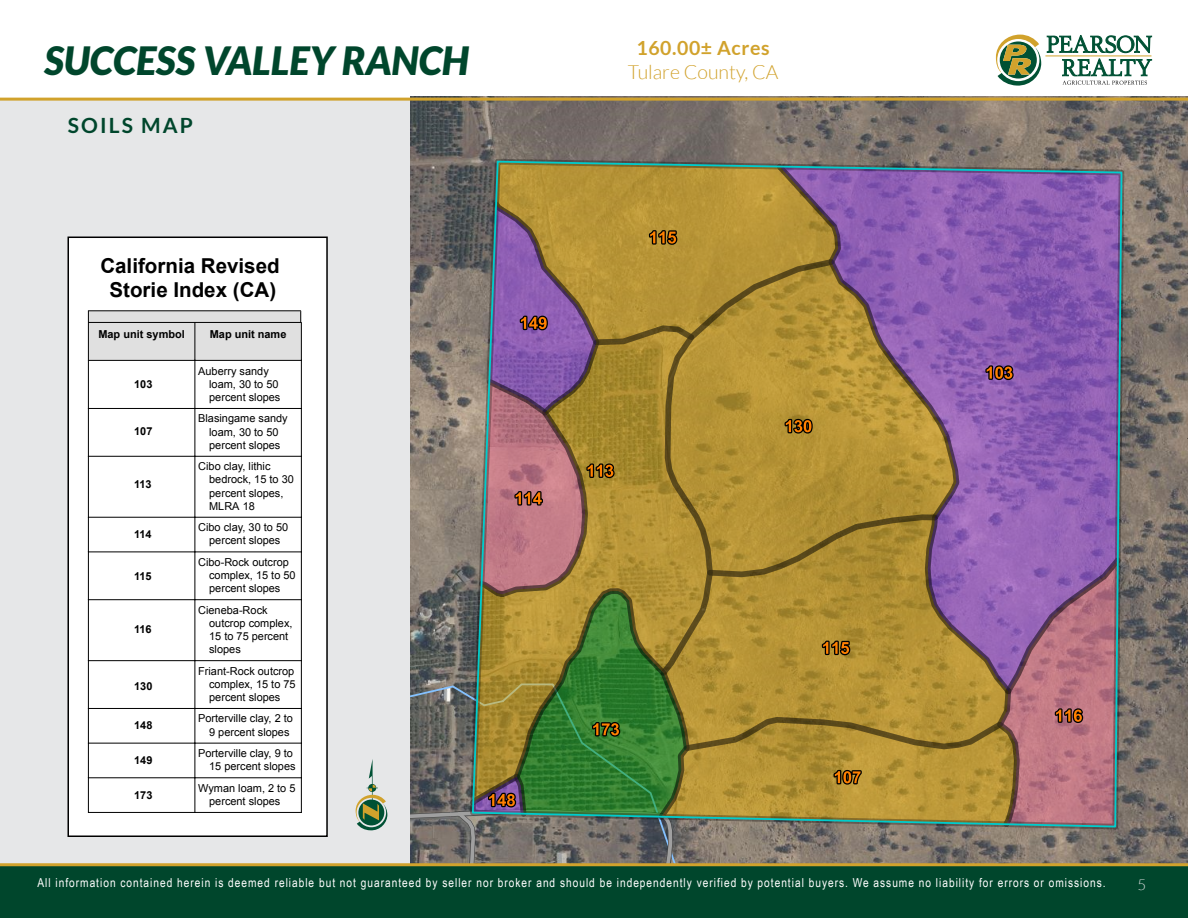
<style>
.page{position:relative;width:1188px;height:918px;background:#fff}
.page>*{position:absolute;margin:0;border:0;box-sizing:border-box;transform-origin:0 0}
.t1{font:italic 900 39px "Lato";color:#00462c}
.t2{font:700 21px "Lato";letter-spacing:.1em;color:#00462c}
.t3{font:700 20.55px/24.6px "Arial";color:#000;text-align:center}
.t4{font:300 19.5px "Lato";color:#d1a22c}
.t5{font:700 19.5px "Lato";letter-spacing:.03em;color:#d1a22c}
.t6{font:300 15px "Lato";color:#dcddde}
.t7{font:12.3px "Arial Narrow";letter-spacing:.08em;color:#fff}
.t8{font:10.95px/13.2px "Arial";color:#000}
.t9{font:700 10.95px "Arial";color:#000}
</style>
<div class="page">
<div style="left:0;top:99px;width:1188px;height:765px;background:#e6e7e8"></div>
<img style="left:410px;top:96px;width:778px;height:767px">
<svg style="left:490px;top:156px;width:354px;height:4px"></svg>
<svg style="left:471px;top:160px;width:652px;height:27px"></svg>
<svg style="left:410px;top:187px;width:714px;height:676px"></svg>
<div style="left:68px;top:237px;width:259px;height:599px;background:#fff"></div>
<div style="left:89px;top:311px;width:211px;height:11px;background:#e0e0e0"></div>
<div style="left:89px;top:323px;width:106px;height:37px;background:#e0e0e0"></div>
<div style="left:195px;top:323px;width:106px;height:37px;background:#e0e0e0"></div>
<hr style="left:88px;top:310px;width:213px;height:1px;background:#000">
<svg style="left:300px;top:310px;width:1px;height:12px"></svg>
<hr style="left:88px;top:322px;width:213px;height:1px;background:#000">
<svg style="left:88px;top:310px;width:1px;height:12px"></svg>
<hr style="left:195px;top:322px;width:1px;height:39px;background:#000">
<hr style="left:88px;top:360px;width:107px;height:1px;background:#000">
<hr style="left:88px;top:322px;width:1px;height:39px;background:#000">
<hr style="left:301px;top:322px;width:1px;height:39px;background:#000">
<hr style="left:194px;top:360px;width:108px;height:1px;background:#000">
<hr style="left:195px;top:360px;width:1px;height:49px;background:#000">
<hr style="left:88px;top:408px;width:107px;height:1px;background:#000">
<hr style="left:88px;top:361px;width:1px;height:48px;background:#000">
<hr style="left:301px;top:360px;width:1px;height:49px;background:#000">
<hr style="left:195px;top:408px;width:107px;height:1px;background:#000">
<hr style="left:195px;top:408px;width:1px;height:48px;background:#000">
<hr style="left:88px;top:456px;width:107px;height:1px;background:#000">
<hr style="left:88px;top:408px;width:1px;height:48px;background:#000">
<hr style="left:301px;top:408px;width:1px;height:48px;background:#000">
<hr style="left:195px;top:456px;width:107px;height:1px;background:#000">
<hr style="left:195px;top:456px;width:1px;height:61px;background:#000">
<hr style="left:88px;top:517px;width:107px;height:1px;background:#000">
<hr style="left:88px;top:456px;width:1px;height:61px;background:#000">
<hr style="left:301px;top:456px;width:1px;height:61px;background:#000">
<hr style="left:195px;top:517px;width:107px;height:1px;background:#000">
<hr style="left:195px;top:517px;width:1px;height:35px;background:#000">
<hr style="left:88px;top:552px;width:107px;height:1px;background:#000">
<hr style="left:88px;top:517px;width:1px;height:35px;background:#000">
<hr style="left:301px;top:517px;width:1px;height:35px;background:#000">
<hr style="left:195px;top:552px;width:107px;height:1px;background:#000">
<hr style="left:195px;top:552px;width:1px;height:48px;background:#000">
<hr style="left:88px;top:599px;width:107px;height:1px;background:#000">
<hr style="left:88px;top:552px;width:1px;height:48px;background:#000">
<hr style="left:301px;top:552px;width:1px;height:48px;background:#000">
<hr style="left:195px;top:599px;width:107px;height:1px;background:#000">
<hr style="left:195px;top:599px;width:1px;height:62px;background:#000">
<hr style="left:88px;top:660px;width:107px;height:1px;background:#000">
<hr style="left:88px;top:600px;width:1px;height:61px;background:#000">
<hr style="left:301px;top:599px;width:1px;height:62px;background:#000">
<hr style="left:195px;top:660px;width:107px;height:1px;background:#000">
<hr style="left:195px;top:660px;width:1px;height:49px;background:#000">
<hr style="left:88px;top:708px;width:107px;height:1px;background:#000">
<hr style="left:88px;top:661px;width:1px;height:48px;background:#000">
<hr style="left:301px;top:660px;width:1px;height:49px;background:#000">
<hr style="left:195px;top:708px;width:107px;height:1px;background:#000">
<hr style="left:195px;top:708px;width:1px;height:35px;background:#000">
<hr style="left:88px;top:743px;width:107px;height:1px;background:#000">
<hr style="left:88px;top:708px;width:1px;height:35px;background:#000">
<hr style="left:301px;top:708px;width:1px;height:35px;background:#000">
<hr style="left:195px;top:743px;width:107px;height:1px;background:#000">
<hr style="left:195px;top:743px;width:1px;height:35px;background:#000">
<hr style="left:88px;top:778px;width:107px;height:1px;background:#000">
<hr style="left:88px;top:743px;width:1px;height:35px;background:#000">
<hr style="left:301px;top:743px;width:1px;height:35px;background:#000">
<hr style="left:195px;top:778px;width:107px;height:1px;background:#000">
<hr style="left:195px;top:778px;width:1px;height:35px;background:#000">
<hr style="left:88px;top:812px;width:107px;height:1px;background:#000">
<hr style="left:88px;top:778px;width:1px;height:35px;background:#000">
<hr style="left:301px;top:778px;width:1px;height:35px;background:#000">
<hr style="left:195px;top:812px;width:107px;height:1px;background:#000">
<div style="left:68px;top:237px;width:260px;height:600px;border:2px solid #000"></div>
<svg style="left:996px;top:35px;width:156px;height:51px"></svg>
<div style="left:0;top:864px;width:1188px;height:54px;background:#00462c"></div>
<hr style="left:0;top:863px;width:1188px;height:3px;background:#d1a22c">
<hr style="left:0;top:98px;width:1188px;height:3px;background:#d1a22c">
<svg style="left:356px;top:759px;width:32px;height:72px"></svg>
<h1 class="t1" style="left:44px;top:38px;width:426px">SUCCESS VALLEY RANCH</h1>
<h2 class="t2" style="left:68px;top:114px;width:127px">SOILS MAP</h2>
<h3 class="t3" style="left:100px;top:254px;width:181px">California Revised<br>Storie Index (CA)</h3>
<p class="t9" style="left:98px;top:327px;width:88px">Map unit symbol</p>
<p class="t9" style="left:210px;top:327px;width:78px">Map unit name</p>
<p class="t9" style="left:134px;top:377px;width:20px">103</p>
<p class="t9" style="left:134px;top:424px;width:20px">107</p>
<p class="t9" style="left:134px;top:477px;width:19px">113</p>
<p class="t8" style="left:209px;top:364px;width:73px;text-indent:-11px">Auberry sandy loam, 30 to 50 percent slopes</p>
<p class="t8" style="left:198px;top:412px;width:91px;text-align:center">Blasingame sandy loam, 30 to 50 percent slopes</p>
<p class="t8" style="left:209px;top:460px;width:86px;text-indent:-11px">Cibo clay, lithic bedrock, 15 to 30 percent slopes,<br>MLRA 18</p>
<p class="t9" style="left:134px;top:527px;width:19px">114</p>
<p class="t8" style="left:198px;top:521px;width:91px;text-align:center">Cibo clay, 30 to 50 percent slopes</p>
<p class="t9" style="left:134px;top:568px;width:19px">115</p>
<p class="t8" style="left:209px;top:556px;width:88px;text-indent:-11px">Cibo-Rock outcrop complex, 15 to 50 percent slopes</p>
<p class="t9" style="left:134px;top:622px;width:19px">116</p>
<p class="t9" style="left:134px;top:679px;width:20px">130</p>
<p class="t8" style="left:209px;top:603px;width:85px;text-indent:-11px">Cieneba-Rock outcrop complex,<br>15 to 75 percent slopes</p>
<p class="t8" style="left:209px;top:664px;width:88px;text-align:justify;text-indent:-11px">Friant-Rock outcrop complex, 15 to 75 percent slopes</p>
<p class="t9" style="left:134px;top:718px;width:20px">148</p>
<p class="t8" style="left:209px;top:712px;width:85px;text-indent:-11px">Porterville clay, 2 to<br>9 percent slopes</p>
<p class="t9" style="left:134px;top:753px;width:20px">149</p>
<p class="t8" style="left:198px;top:747px;width:99px;text-align:right">Porterville clay, 9 to<br>15 percent slopes</p>
<p class="t9" style="left:134px;top:788px;width:20px">173</p>
<p class="t8" style="left:198px;top:781px;width:99px;text-align:center">Wyman loam, 2 to 5 percent slopes</p>
<h3 class="t5" style="left:637px;top:36px;width:135px">160.00± Acres</h3>
<h3 class="t4" style="left:628px;top:61px;width:152px">Tulare County, CA</h3>
<p class="t7" style="left:38px;top:873px;width:1070px">All information contained herein is deemed reliable but not guaranteed by seller nor broker and should be independently verified by potential buyers. We assume no liability for errors or omissions.</p>
<h3 class="t6" style="left:1138px;top:876px;width:10px">5</h3>
</div>
